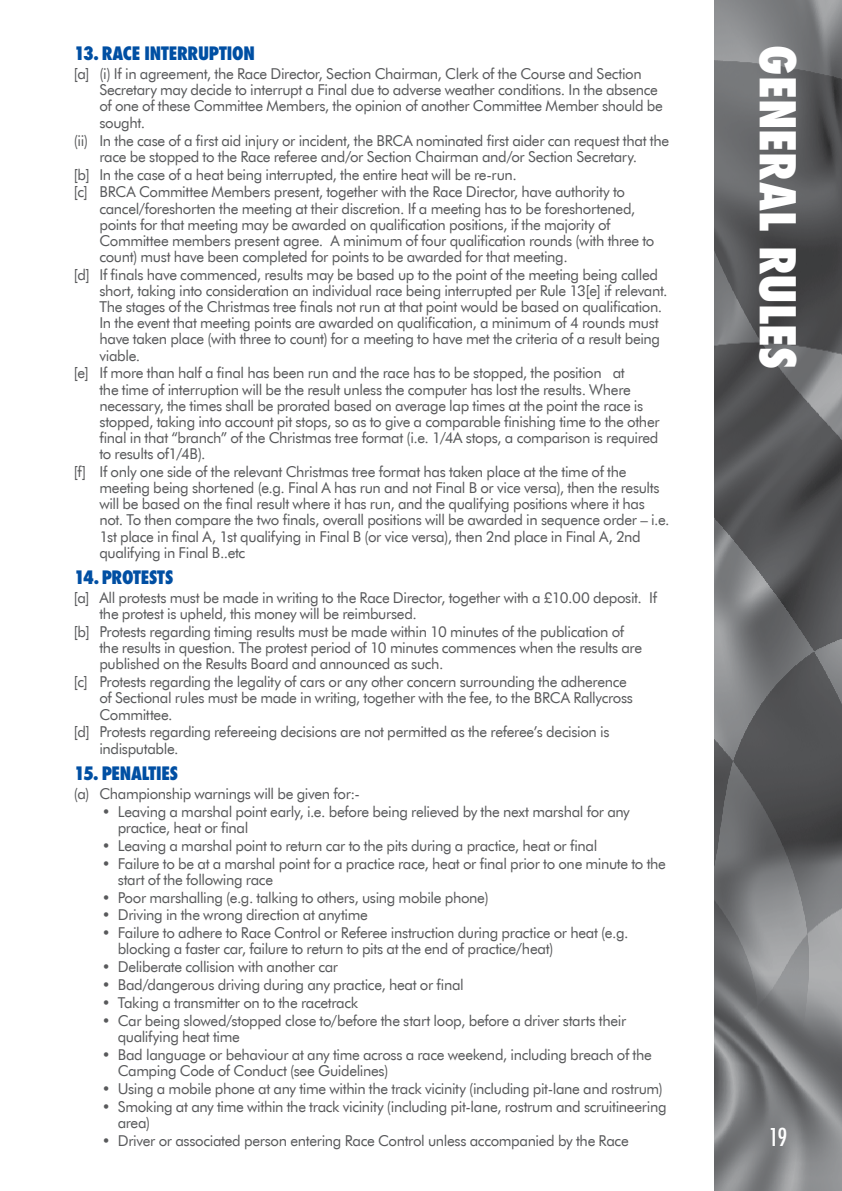
<style>
.page{position:relative;width:842px;height:1191px;background:#fff}
.page>*{position:absolute;margin:0;border:0;box-sizing:border-box;transform-origin:0 0}
.t1{font:800 condensed 48px "Futura";letter-spacing:.005em;color:#fff}
.t2{font:500 condensed 24px "Futura";color:#fff}
.t3{font:800 condensed 18px "Futura";letter-spacing:-.01em;color:#004fa3}
.t4{font:15px/16.2px "Futura BT";letter-spacing:-.02em;color:#58595b}
</style>
<div class="page">
<svg style="left:714px;top:0;width:128px;height:1191px;background:#68696b"></svg>
<p class="t3" style="left:74px;top:41px;width:183px">13. RACE INTERRUPTION</p>
<p class="t4" style="left:99px;top:66px;width:565px;text-indent:-26px">[a] (i) If in agreement, the Race Director, Section Chairman, Clerk of the Course and Section Secretary may decide to interrupt a Final due to adverse weather conditions. In the absence of one of these Committee Members, the opinion of another Committee Member should be sought.</p>
<p class="t4" style="left:74px;top:132px;width:597px;text-align:center">(ii) In the case of a first aid injury or incident, the BRCA nominated first aider can request that the race be stopped to the Race referee and/or Section Chairman and/or Section Secretary.</p>
<p class="t4" style="left:74px;top:165px;width:553px;line-height:17.8px">[b] In the case of a heat being interrupted, the entire heat will be re-run.<br>[c] BRCA Committee Members present, together with the Race Director, have authority to</p>
<p class="t4" style="left:99px;top:200px;width:557px">cancel/foreshorten the meeting at their discretion. If a meeting has to be foreshortened, points for that meeting may be awarded on qualification positions, if the majority of Committee members present agree. A minimum of four qualification rounds (with three to count) must have been completed for points to be awarded for that meeting.</p>
<p class="t4" style="left:99px;top:266px;width:570px;text-indent:-26px">[d] If finals have commenced, results may be based up to the point of the meeting being called short, taking into consideration an individual race being interrupted per Rule 13[e] if relevant.<br>The stages of the Christmas tree finals not run at that point would be based on qualification.<br>In the event that meeting points are awarded on qualification, a minimum of 4 rounds must have taken place (with three to count) for a meeting to have met the criteria of a result being viable.</p>
<p class="t4" style="left:99px;top:365px;width:562px;text-indent:-26px">[e] If more than half a final has been run and the race has to be stopped, the position at<br>the time of interruption will be the result unless the computer has lost the results. Where necessary, the times shall be prorated based on average lap times at the point the race is stopped, taking into account pit stops, so as to give a comparable finishing time to the other final in that “branch” of the Christmas tree format (i.e. 1/4A stops, a comparison is required to results of1/4B).</p>
<p class="t4" style="left:99px;top:463px;width:572px;text-indent:-26px">[f] If only one side of the relevant Christmas tree format has taken place at the time of the meeting being shortened (e.g. Final A has run and not Final B or vice versa), then the results will be based on the final result where it has run, and the qualifying positions where it has not. To then compare the two finals, overall positions will be awarded in sequence order – i.e.<br>1st place in final A, 1st qualifying in Final B (or vice versa), then 2nd place in Final A, 2nd qualifying in Final B..etc</p>
<p class="t3" style="left:74px;top:565px;width:101px">14.PROTESTS</p>
<p class="t4" style="left:99px;top:589px;width:559px;text-indent:-26px">[a] All protests must be made in writing to the Race Director, together with a £10.00 deposit. If the protest is upheld, this money will be reimbursed.</p>
<p class="t4" style="left:99px;top:623px;width:544px;text-indent:-26px">[b] Protests regarding timing results must be made within 10 minutes of the publication of the results in question. The protest period of 10 minutes commences when the results are published on the Results Board and announced as such.</p>
<p class="t4" style="left:99px;top:673px;width:535px;text-indent:-26px">[c] Protests regarding the legality of cars or any other concern surrounding the adherence of Sectional rules must be made in writing, together with the fee, to the BRCA Rallycross<br>Committee.</p>
<p class="t4" style="left:99px;top:724px;width:512px;text-indent:-26px">[d] Protests regarding refereeing decisions are not permitted as the referee’s decision is indisputable.</p>
<p class="t3" style="left:74px;top:761px;width:106px">15. PENALTIES</p>
<p class="t4" style="left:74px;top:785px;width:288px">(a) Championship warnings will be given for:-</p>
<p class="t4" style="left:118px;top:803px;width:514px;text-indent:-16px">• Leaving a marshal point early, i.e. before being relieved by the next marshal for any practice, heat or final</p>
<p class="t4" style="left:102px;top:837px;width:497px">• Leaving a marshal point to return car to the pits during a practice, heat or final</p>
<p class="t4" style="left:118px;top:855px;width:550px;text-indent:-16px">• Failure to be at a marshal point for a practice race, heat or final prior to one minute to the start of the following race</p>
<p class="t4" style="left:102px;top:889px;width:388px">• Poor marshalling (e.g. talking to others, using mobile phone)</p>
<p class="t4" style="left:102px;top:907px;width:268px">• Driving in the wrong direction at anytime</p>
<p class="t4" style="left:118px;top:924px;width:512px;text-indent:-16px">• Failure to adhere to Race Control or Referee instruction during practice or heat (e.g. blocking a faster car, failure to return to pits at the end of practice/heat)</p>
<p class="t4" style="left:102px;top:958px;width:238px">• Deliberate collision with another car</p>
<p class="t4" style="left:102px;top:976px;width:364px">• Bad/dangerous driving during any practice, heat or final</p>
<p class="t4" style="left:102px;top:994px;width:258px">• Taking a transmitter on to the racetrack</p>
<p class="t4" style="left:118px;top:1012px;width:510px;text-indent:-16px">• Car being slowed/stopped close to/before the start loop, before a driver starts their qualifying heat time</p>
<p class="t4" style="left:118px;top:1046px;width:536px;text-indent:-16px">• Bad language or behaviour at any time across a race weekend, including breach of the<br>Camping Code of Conduct (see Guidelines)</p>
<p class="t4" style="left:102px;top:1080px;width:563px">• Using a mobile phone at any time within the track vicinity (including pit-lane and rostrum)</p>
<p class="t4" style="left:118px;top:1098px;width:550px;text-indent:-16px">• Smoking at any time within the track vicinity (including pit-lane, rostrum and scruitineering area)</p>
<p class="t4" style="left:102px;top:1132px;width:528px">• Driver or associated person entering Race Control unless accompanied by the Race</p>
<h1 class="t1" style="left:810px;top:45px;width:325px;rotate:90deg">GENERAL RULES</h1>
<h2 class="t2" style="left:769px;top:1121px;width:20px">19</h2>
</div>
